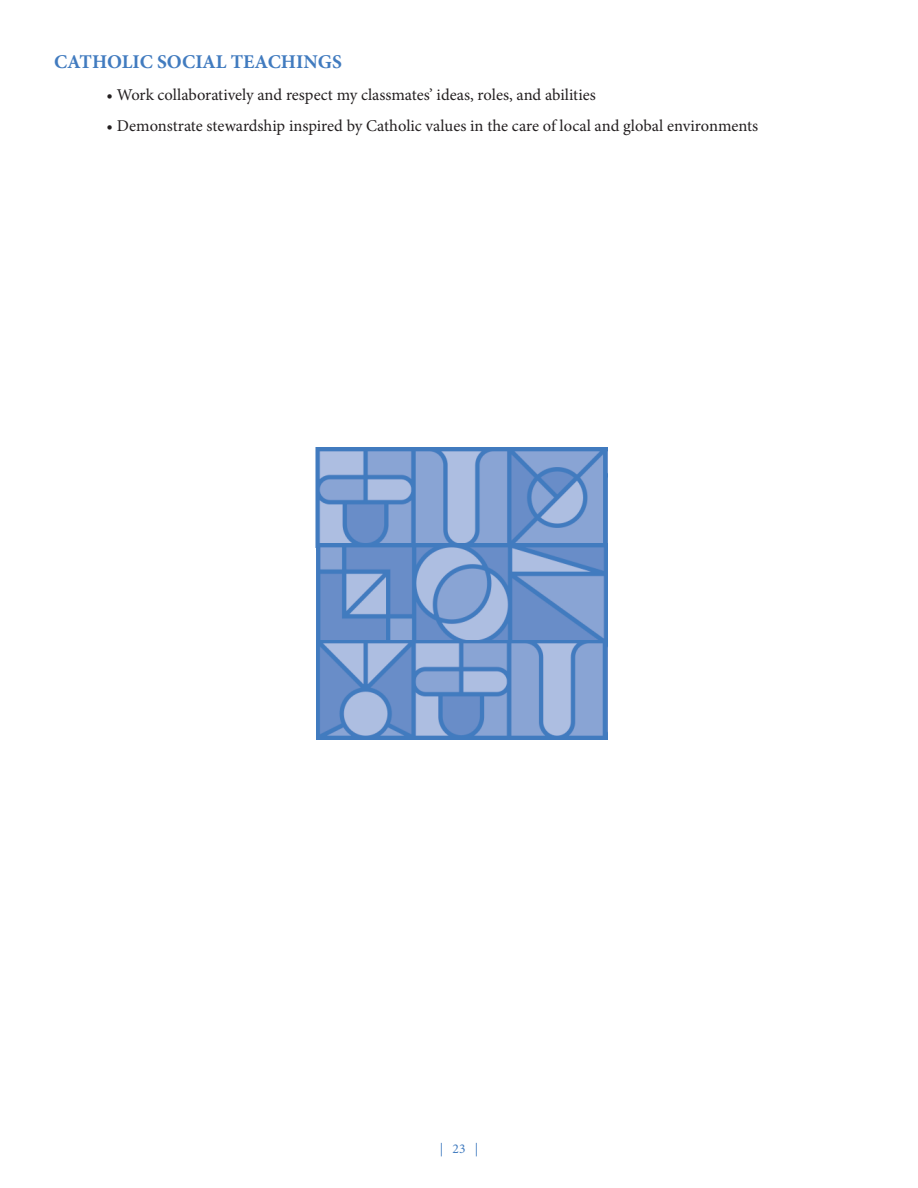
<style>
.page{position:relative;width:918px;height:1188px;background:#fff}
.page>*{position:absolute;margin:0;border:0;box-sizing:border-box;transform-origin:0 0}
.t1{font:700 19.5px "Minion Pro";color:#417bbf}
.t2{font:16.5px "Minion Pro";letter-spacing:-.005em;color:#231f20}
.t3{font:13.5px "Minion Pro";color:#417bbf}
</style>
<div class="page">
<img style="left:315px;top:448px;width:292px;height:100px">
<img style="left:316px;top:544px;width:291px;height:96px">
<img style="left:316px;top:640px;width:291px;height:100px">
<p class="t1" style="left:54px;top:48px;width:289px">CATHOLIC SOCIAL TEACHINGS</p>
<p class="t2" style="left:106px;top:83px;width:491px">• Work collaboratively and respect my classmates’ ideas, roles, and abilities</p>
<p class="t2" style="left:106px;top:115px;width:653px">• Demonstrate stewardship inspired by Catholic values in the care of local and global environments</p>
<p class="t3" style="left:440px;top:1140px;width:40px">| 23 |</p>
</div>
